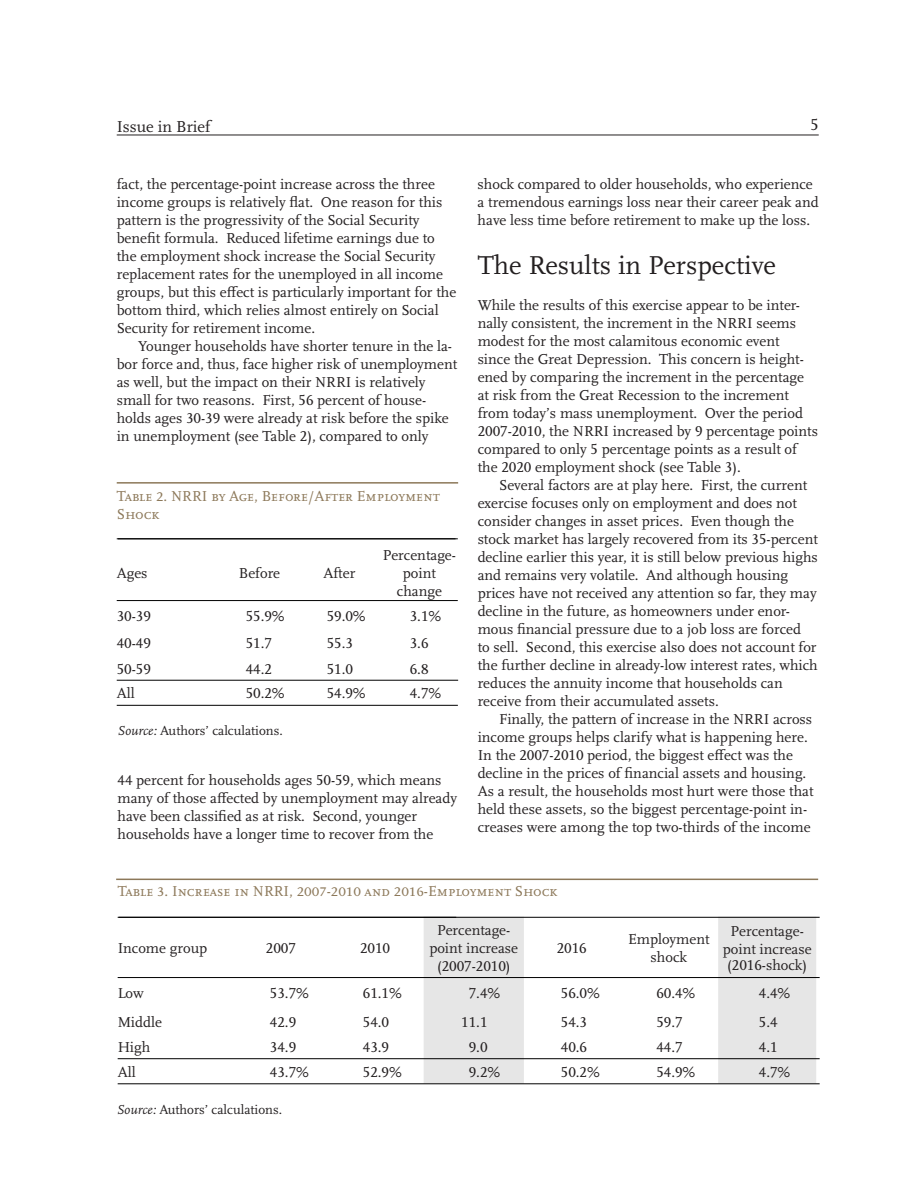
<style>
.page{position:relative;width:918px;height:1188px;background:#fff}
.page>*{position:absolute;margin:0;border:0;box-sizing:border-box;transform-origin:0 0}
.t1{font:27px "Scala OT";color:#231f20}
.t2{font:16.5px "Scala OT";color:#231f20}
.t3{font:15px/18px "Scala OT";color:#231f20;text-align:center}
.t4{font:15px/18px "Scala OT";color:#8c7859}
.t5{font:13.5px "Scala OT";color:#231f20}
.s1{font-style:italic}
</style>
<div class="page">
<hr style="left:117px;top:135px;width:702px;height:1px;background:#231f20">
<hr style="left:117px;top:600px;width:341px;height:1px;background:#000">
<hr style="left:117px;top:539px;width:341px;height:1px;background:#000">
<hr style="left:117px;top:705px;width:341px;height:1px;background:#000">
<hr style="left:117px;top:482px;width:341px;height:2px;background:#8c7859">
<hr style="left:117px;top:680px;width:341px;height:1px;background:#000">
<div style="left:424px;top:918px;width:100px;height:165px;background:#e6e6e6"></div>
<div style="left:718px;top:918px;width:98px;height:165px;background:#e6e6e6"></div>
<hr style="left:118px;top:977px;width:702px;height:1px;background:#000">
<hr style="left:118px;top:917px;width:702px;height:1px;background:#000">
<hr style="left:118px;top:1084px;width:702px;height:1px;background:#000">
<hr style="left:116px;top:879px;width:702px;height:1px;background:#8c7859">
<hr style="left:118px;top:1058px;width:702px;height:1px;background:#000">
<p class="t2" style="left:117px;top:117px;width:95px">Issue in Brief</p>
<p class="t2" style="left:810px;top:116px;width:10px">5</p>
<p class="t3" style="left:117px;top:175px;width:320px">fact, the percentage-point increase across the three</p>
<p class="t3" style="left:117px;top:193px;width:327px">income groups is relatively flat. One reason for this</p>
<p class="t3" style="left:117px;top:211px;width:304px">pattern is the progressivity of the Social Security</p>
<p class="t3" style="left:117px;top:229px;width:320px">benefit formula. Reduced lifetime earnings due to</p>
<p class="t3" style="left:117px;top:247px;width:320px">the employment shock increase the Social Security</p>
<p class="t3" style="left:117px;top:265px;width:328px">replacement rates for the unemployed in all income</p>
<p class="t3" style="left:117px;top:283px;width:341px">groups, but this effect is particularly important for the</p>
<p class="t3" style="left:117px;top:301px;width:324px">bottom third, which relies almost entirely on Social</p>
<p class="t3" style="left:117px;top:319px;width:200px">Security for retirement income.</p>
<p class="t3" style="left:138px;top:337px;width:315px">Younger households have shorter tenure in the la-</p>
<p class="t3" style="left:117px;top:355px;width:342px">bor force and, thus, face higher risk of unemployment</p>
<p class="t3" style="left:117px;top:373px;width:310px">as well, but the impact on their NRRI is relatively</p>
<p class="t3" style="left:117px;top:391px;width:311px">small for two reasons. First, 56 percent of house-</p>
<p class="t3" style="left:117px;top:409px;width:334px">holds ages 30-39 were already at risk before the spike</p>
<p class="t3" style="left:117px;top:427px;width:313px">in unemployment (see Table 2), compared to only</p>
<p class="t4" style="left:117px;top:488px;width:324px">Table 2. NRRI by Age, Before/After Employment<br>Shock</p>
<p class="t3" style="left:117px;top:565px;width:32px">Ages</p>
<p class="t3" style="left:239px;top:565px;width:43px">Before</p>
<p class="t3" style="left:324px;top:565px;width:33px">After</p>
<p class="t3" style="left:383px;top:547px;width:75px">Percentage&shy;point change</p>
<p class="t3" style="left:117px;top:608px;width:36px">30-39</p>
<p class="t3" style="left:246px;top:608px;width:40px">55.9%</p>
<p class="t3" style="left:327px;top:608px;width:40px">59.0%</p>
<p class="t3" style="left:410px;top:608px;width:33px">3.1%</p>
<p class="t3" style="left:117px;top:634px;width:36px">40-49</p>
<p class="t3" style="left:246px;top:634px;width:28px">51.7</p>
<p class="t3" style="left:327px;top:634px;width:28px">55.3</p>
<p class="t3" style="left:410px;top:634px;width:20px">3.6</p>
<p class="t3" style="left:117px;top:660px;width:36px">50-59</p>
<p class="t3" style="left:246px;top:660px;width:28px">44.2</p>
<p class="t3" style="left:327px;top:660px;width:28px">51.0</p>
<p class="t3" style="left:410px;top:660px;width:20px">6.8</p>
<p class="t3" style="left:117px;top:685px;width:20px">All</p>
<p class="t3" style="left:246px;top:685px;width:40px">50.2%</p>
<p class="t3" style="left:327px;top:685px;width:40px">54.9%</p>
<p class="t3" style="left:410px;top:685px;width:33px">4.7%</p>
<p class="t5" style="left:117px;top:724px;width:167px"><span class="s1">Source:</span> Authors’ calculations.</p>
<p class="t3" style="left:118px;top:771px;width:341px;text-align:left">44 percent for households ages 50-59, which means many of those affected by unemployment may already have been classified as at risk. Second, younger households have a longer time to recover from the</p>
<p class="t3" style="left:478px;top:175px;width:343px;text-align:left">shock compared to older households, who experience a tremendous earnings loss near their career peak and have less time before retirement to make up the loss.</p>
<p class="t1" style="left:478px;top:251px;width:300px">The Results in Perspective</p>
<p class="t3" style="left:478px;top:297px;width:324px">While the results of this exercise appear to be inter-</p>
<p class="t3" style="left:478px;top:315px;width:320px">nally consistent, the increment in the NRRI seems</p>
<p class="t3" style="left:478px;top:333px;width:304px">modest for the most calamitous economic event</p>
<p class="t3" style="left:478px;top:351px;width:328px">since the Great Depression. This concern is height-</p>
<p class="t3" style="left:478px;top:369px;width:328px">ened by comparing the increment in the percentage</p>
<p class="t3" style="left:478px;top:387px;width:313px">at risk from the Great Recession to the increment</p>
<p class="t3" style="left:478px;top:405px;width:327px">from today’s mass unemployment. Over the period</p>
<p class="t3" style="left:478px;top:423px;width:342px">2007-2010, the NRRI increased by 9 percentage points</p>
<p class="t3" style="left:478px;top:441px;width:323px">compared to only 5 percentage points as a result of</p>
<p class="t3" style="left:478px;top:459px;width:265px">the 2020 employment shock (see Table 3).</p>
<p class="t3" style="left:499px;top:477px;width:309px">Several factors are at play here. First, the current</p>
<p class="t3" style="left:478px;top:495px;width:321px">exercise focuses only on employment and does not</p>
<p class="t3" style="left:478px;top:513px;width:318px">consider changes in asset prices. Even though the</p>
<p class="t3" style="left:478px;top:531px;width:342px">stock market has largely recovered from its 35-percent</p>
<p class="t3" style="left:478px;top:549px;width:342px">decline earlier this year, it is still below previous highs</p>
<p class="t3" style="left:478px;top:567px;width:312px">and remains very volatile. And although housing</p>
<p class="t3" style="left:478px;top:585px;width:340px">prices have not received any attention so far, they may</p>
<p class="t3" style="left:478px;top:603px;width:314px">decline in the future, as homeowners under enor-</p>
<p class="t3" style="left:478px;top:621px;width:325px">mous financial pressure due to a job loss are forced</p>
<p class="t3" style="left:478px;top:639px;width:340px">to sell. Second, this exercise also does not account for</p>
<p class="t3" style="left:478px;top:657px;width:342px">the further decline in already-low interest rates, which</p>
<p class="t3" style="left:478px;top:675px;width:307px">reduces the annuity income that households can</p>
<p class="t3" style="left:478px;top:693px;width:243px">receive from their accumulated assets.</p>
<p class="t3" style="left:499px;top:711px;width:314px">Finally, the pattern of increase in the NRRI across</p>
<p class="t3" style="left:478px;top:729px;width:332px">income groups helps clarify what is happening here.</p>
<p class="t3" style="left:478px;top:747px;width:317px">In the 2007-2010 period, the biggest effect was the</p>
<p class="t3" style="left:478px;top:765px;width:330px">decline in the prices of financial assets and housing.</p>
<p class="t3" style="left:478px;top:783px;width:337px">As a result, the households most hurt were those that</p>
<p class="t3" style="left:478px;top:801px;width:331px">held these assets, so the biggest percentage-point in-</p>
<p class="t3" style="left:478px;top:819px;width:334px">creases were among the top two-thirds of the income</p>
<p class="t4" style="left:118px;top:883px;width:441px">Table 3. Increase in NRRI, 2007-2010 and 2016-Employment Shock</p>
<p class="t3" style="left:118px;top:939px;width:91px">Income group</p>
<p class="t3" style="left:266px;top:939px;width:31px">2007</p>
<p class="t3" style="left:360px;top:939px;width:32px">2010</p>
<p class="t3" style="left:429px;top:921px;width:90px">Percentage&shy;point increase (2007-2010)</p>
<p class="t3" style="left:557px;top:939px;width:31px">2016</p>
<p class="t3" style="left:628px;top:930px;width:83px">Employment shock</p>
<p class="t3" style="left:723px;top:922px;width:90px">Percentage&shy;point increase</p>
<p class="t3" style="left:727px;top:956px;width:81px">(2016-shock)</p>
<p class="t3" style="left:118px;top:985px;width:28px">Low</p>
<p class="t3" style="left:270px;top:985px;width:40px">53.7%</p>
<p class="t3" style="left:363px;top:985px;width:40px">61.1%</p>
<p class="t3" style="left:469px;top:985px;width:33px">7.4%</p>
<p class="t3" style="left:561px;top:985px;width:40px">56.0%</p>
<p class="t3" style="left:656px;top:985px;width:40px">60.4%</p>
<p class="t3" style="left:759px;top:985px;width:33px">4.4%</p>
<p class="t3" style="left:118px;top:1013px;width:46px">Middle</p>
<p class="t3" style="left:270px;top:1013px;width:28px">42.9</p>
<p class="t3" style="left:363px;top:1013px;width:28px">54.0</p>
<p class="t3" style="left:461px;top:1013px;width:28px">11.1</p>
<p class="t3" style="left:561px;top:1013px;width:28px">54.3</p>
<p class="t3" style="left:656px;top:1013px;width:28px">59.7</p>
<p class="t3" style="left:759px;top:1013px;width:20px">5.4</p>
<p class="t3" style="left:118px;top:1039px;width:34px">High</p>
<p class="t3" style="left:270px;top:1039px;width:28px">34.9</p>
<p class="t3" style="left:363px;top:1039px;width:28px">43.9</p>
<p class="t3" style="left:469px;top:1039px;width:20px">9.0</p>
<p class="t3" style="left:561px;top:1039px;width:28px">40.6</p>
<p class="t3" style="left:656px;top:1039px;width:28px">44.7</p>
<p class="t3" style="left:759px;top:1039px;width:20px">4.1</p>
<p class="t3" style="left:118px;top:1063px;width:20px">All</p>
<p class="t3" style="left:270px;top:1063px;width:40px">43.7%</p>
<p class="t3" style="left:363px;top:1063px;width:40px">52.9%</p>
<p class="t3" style="left:469px;top:1063px;width:33px">9.2%</p>
<p class="t3" style="left:561px;top:1063px;width:40px">50.2%</p>
<p class="t3" style="left:656px;top:1063px;width:40px">54.9%</p>
<p class="t3" style="left:759px;top:1063px;width:33px">4.7%</p>
<p class="t5" style="left:117px;top:1102px;width:167px"><span class="s1">Source:</span> Authors’ calculations.</p>
</div>
